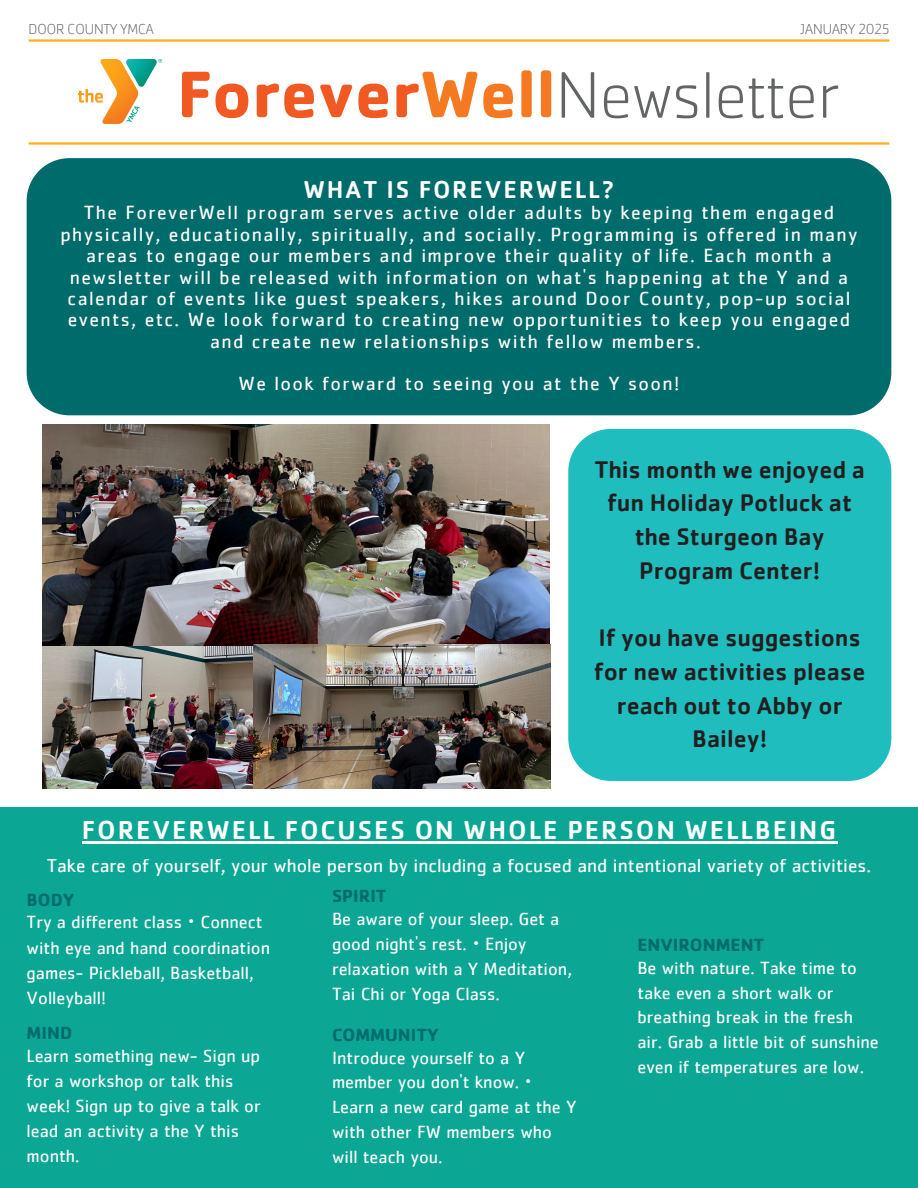
<style>
.page{position:relative;width:918px;height:1188px;background:#fff}
.page>*{position:absolute;margin:0;border:0;box-sizing:border-box;transform-origin:0 0}
.t1{font:200 68.1px "Cachet Pro";color:#636466}
.t2{font:500 26.7px "Cachet";letter-spacing:.07em;color:#fff}
.t3{font:500 25.2px "Cachet";letter-spacing:.07em;color:#fff}
.t4{font:500 24.75px/33.8px "Cachet";color:#231f20;text-align:center}
.t5{font:19.65px/21.3px "Cachet";letter-spacing:.07em;color:#fff;text-align:center}
.t6{font:19.35px "Cachet";color:#fff}
.t7{font:18.15px/25px "Cachet";color:#fff}
.t8{font:200 15px "Cachet Pro";color:#636466}
.s1{font-family:"Cachet";font-weight:700;color:#f15922}
.s2{font-family:"Cachet";font-weight:700;color:#f47920}
.s3{font-weight:700;color:#006b6b}
.s4{font-family:"Noto Sans CJ Ksc"}
</style>
<div class="page">
<img style="left:78px;top:60px;width:83px;height:64px">
<hr style="left:29px;top:39px;width:860px;height:3px;background:#fcaf17">
<hr style="left:29px;top:142px;width:860px;height:3px;background:#fcaf17">
<div style="left:568px;top:429px;width:323px;height:352px;background:#20bdbe"></div>
<div style="left:0;top:807px;width:918px;height:381px;background:#0ba794"></div>
<div style="left:27px;top:158px;width:864px;height:257px;background:#006b6b"></div>
<img style="left:43px;top:424px;width:507px;height:222px">
<img style="left:43px;top:646px;width:210px;height:143px">
<img style="left:253px;top:644px;width:297px;height:144px">
<hr style="left:82px;top:841px;width:756px;height:3px;background:#fff">
<p class="t8" style="left:29px;top:19px;width:127px">DOOR COUNTY YMCA</p>
<p class="t8" style="left:800px;top:19px;width:91px">JANUARY 2025</p>
<p class="t1" style="left:177px;top:52px;width:664px"><span class="s1">Forever</span><span class="s2">Well</span>Newsletter</p>
<h5 class="t3" style="left:304px;top:173px;width:312px">WHAT IS FOREVERWELL?</h5>
<h5 class="t5" style="left:60px;top:203px;width:799px">The ForeverWell program serves active older adults by keeping them engaged physically, educationally, spiritually, and socially. Programming is offered in many areas to engage our members and improve their quality of life. Each month a newsletter will be released with information on what's happening at the Y and a calendar of events like guest speakers, hikes around Door County, pop-up social events, etc. We look forward to creating new opportunities to keep you engaged and create new relationships with fellow members.</h5>
<p class="t5" style="left:238px;top:374px;width:443px">We look forward to seeing you at the Y soon!</p>
<h1 class="t4" style="left:595px;top:451px;width:272px">This month we enjoyed a fun Holiday Potluck at the Sturgeon Bay<br>Program Center!</h1>
<h2 class="t4" style="left:594px;top:620px;width:273px">If you have suggestions for new activities please reach out to Abby or<br>Bailey!</h2>
<p class="t2" style="left:82px;top:813px;width:756px">FOREVERWELL FOCUSES ON WHOLE PERSON WELLBEING</p>
<h3 class="t6" style="left:47px;top:856px;width:826px">Take care of yourself, your whole person by including a focused and intentional variety of activities.</h3>
<p class="t7" style="left:27px;top:889px;width:238px;line-height:22.8px"><span class="s3">BODY<br></span>Try a different class<span class="s4">・</span>Connect</p>
<p class="t7" style="left:27px;top:936px;width:245px">with eye and hand coordination games- Pickleball, Basketball,<br>Volleyball!</p>
<p class="t7" style="left:27px;top:1023px;width:235px;line-height:22.8px"><span class="s3">MIND<br></span>Learn something new- Sign up</p>
<p class="t7" style="left:27px;top:1070px;width:236px">for a workshop or talk this week! Sign up to give a talk or lead an activity a the Y this month.</p>
<h4 class="t7" style="left:332px;top:886px;width:229px;line-height:22.8px"><span class="s3">SPIRIT<br></span>Be aware of your sleep. Get a</h4>
<h4 class="t7" style="left:332px;top:932px;width:241px">good night's rest.<span class="s4">・</span>Enjoy relaxation with a Y Meditation,<br>Tai Chi or Yoga Class.</h4>
<h4 class="t7" style="left:637px;top:935px;width:221px;line-height:22.5px"><span class="s3">ENVIRONMENT<br></span>Be with nature. Take time to</h4>
<h4 class="t7" style="left:637px;top:981px;width:243px">take even a short walk or breathing break in the fresh air. Grab a little bit of sunshine even if temperatures are low.</h4>
<h3 class="t7" style="left:332px;top:1025px;width:195px;line-height:22.5px"><span class="s3">COMMUNITY<br></span>Introduce yourself to a Y</h3>
<h3 class="t7" style="left:332px;top:1071px;width:246px">member you don't know.<span class="s4">・<br></span>Learn a new card game at the Y with other FW members who will teach you.</h3>
</div>
